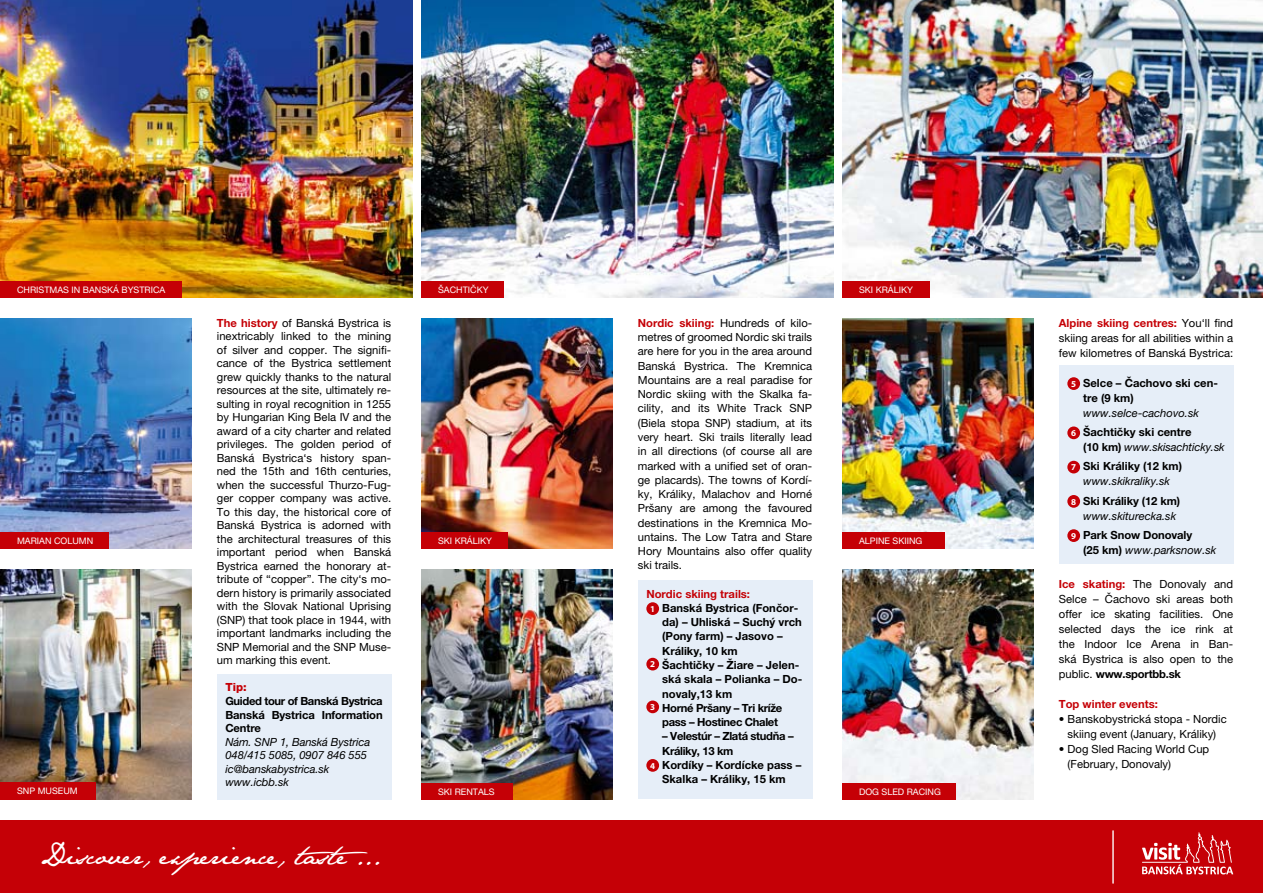
<style>
.page{position:relative;width:1263px;height:893px;background:#fff}
.page>*{position:absolute;margin:0;border:0;box-sizing:border-box;transform-origin:0 0}
.t1{font:25.5px "Jane Austen";color:#fff}
.t2{font:11.25px/13.5px "Helvetica Neue LT Pro";color:#000;text-align:justify}
.t3{font:700 11.25px/13.5px "Helvetica Neue LT Pro";color:#000}
.t4{font:italic 11.25px/13.5px "Helvetica Neue LT Pro";letter-spacing:-.01em;color:#000}
.t5{font:700 11.25px "Helvetica Neue LT Pro";letter-spacing:-.03em;color:#000}
.t6{font:700 11.25px "Helvetica Neue LT Pro";color:#c50006}
.t7{font:800 11.25px "Helvetica Neue LT Pro";color:#c50006}
.t8{font:9px "Helvetica Neue LT Pro";color:#fff}
.s1{font-weight:700;color:#c50006}
.s2{font-family:"Myriad Pro";font-size:9px;color:#fff}
.s3{font-family:"Myriad Pro";font-weight:700;font-style:normal;font-size:9px;color:#fff}
.s4{font-weight:700;font-style:normal}
.s5{font-weight:400;font-style:italic}
.s6{font-weight:700}
</style>
<div class="page">
<div style="left:217px;top:674px;width:174px;height:125px;background:#e6eef8"></div>
<div style="left:638px;top:580px;width:174px;height:219px;background:#e6eef8"></div>
<div style="left:1059px;top:365px;width:174px;height:199px;background:#e6eef8"></div>
<img style="left:0;top:0;width:412px;height:298px">
<img style="left:421px;top:0;width:412px;height:298px">
<img style="left:842px;top:0;width:421px;height:298px">
<div style="left:0;top:821px;width:1263px;height:72px;background:#c50006"></div>
<img style="left:0;top:570px;width:191px;height:229px">
<img style="left:0;top:319px;width:191px;height:230px">
<img style="left:421px;top:319px;width:191px;height:230px">
<img style="left:421px;top:570px;width:191px;height:229px">
<img style="left:842px;top:570px;width:191px;height:229px">
<img style="left:842px;top:319px;width:191px;height:230px">
<div style="left:646px;top:602px;width:13px;height:13px;background:#c50006;border-radius:50%"></div>
<div style="left:646px;top:658px;width:13px;height:12px;background:#c50006;border-radius:50%"></div>
<div style="left:646px;top:700px;width:13px;height:13px;background:#c50006;border-radius:50%"></div>
<div style="left:646px;top:759px;width:13px;height:13px;background:#c50006;border-radius:50%"></div>
<div style="left:1067px;top:377px;width:13px;height:13px;background:#c50006;border-radius:50%"></div>
<div style="left:1067px;top:426px;width:13px;height:13px;background:#c50006;border-radius:50%"></div>
<div style="left:1067px;top:461px;width:13px;height:12px;background:#c50006;border-radius:50%"></div>
<div style="left:1067px;top:495px;width:13px;height:13px;background:#c50006;border-radius:50%"></div>
<div style="left:1067px;top:529px;width:13px;height:13px;background:#c50006;border-radius:50%"></div>
<div style="left:0;top:281px;width:182px;height:17px;background:#c50006"></div>
<div style="left:421px;top:281px;width:83px;height:17px;background:#c50006"></div>
<div style="left:842px;top:281px;width:87px;height:17px;background:#c50006"></div>
<div style="left:421px;top:783px;width:91px;height:16px;background:#c50006"></div>
<div style="left:842px;top:532px;width:102px;height:17px;background:#c50006"></div>
<div style="left:421px;top:532px;width:87px;height:17px;background:#c50006"></div>
<div style="left:842px;top:783px;width:114px;height:16px;background:#c50006"></div>
<div style="left:0;top:532px;width:108px;height:17px;background:#c50006"></div>
<div style="left:0;top:782px;width:95px;height:17px;background:#c50006"></div>
<svg style="left:1142px;top:832px;width:91px;height:42px"></svg>
<hr style="left:1112px;top:831px;width:2px;height:52px;background:#fff">
<p class="t8" style="left:17px;top:284px;width:150px">Chr istmas in Bans ká Bystr ica</p>
<p class="t8" style="left:438px;top:284px;width:52px">Šac htičky</p>
<p class="t8" style="left:859px;top:284px;width:55px">ski králi ky</p>
<p class="t8" style="left:17px;top:535px;width:76px">Mar ian Column</p>
<p class="t8" style="left:17px;top:786px;width:54px">SNP Museum</p>
<p class="t2" style="left:217px;top:316px;width:176px"><span class="s1">The history</span> of Banská Bystrica is inextricably linked to the mining of silver and copper. The signifi&shy;cance of the Bystrica settlement grew quickly thanks to the natural resources at the site, ultimately re&shy;sulting in royal recognition in 1255 by Hungarian King Bela IV and the award of a city charter and related privileges. The golden period of Banská Bystrica‘s history span&shy;ned the 15th and 16th centuries, when the successful Thurzo-Fug&shy;ger copper company was active.<br>To this day, the historical core of Banská Bystrica is adorned with the architectural treasures of this important period when Banská Bystrica earned the honorary at&shy;tribute of “copper”. The city‘s mo&shy;dern history is primarily associated with the Slovak National Uprising (SNP) that took place in 1944, with important landmarks including the SNP Memorial and the SNP Muse&shy;um marking this event.</p>
<p class="t7" style="left:225px;top:681px;width:23px">Tip:</p>
<p class="t3" style="left:225px;top:694px;width:159px;text-align:justify">Guided tour of Banská Bystrica Banská Bystrica Information Centre</p>
<p class="t4" style="left:225px;top:735px;width:147px">Nám. SNP 1, Banská Bystrica<br>048/415 5085, 0907 846 555 ic@banskabystrica.sk www.icbb.sk</p>
<p class="t2" style="left:638px;top:316px;width:176px;line-height:14.2px"><span class="s1">Nordic skiing:</span> Hundreds of kilo&shy;metres of groomed Nordic ski trails are here for you in the area around Banská Bystrica. The Kremnica Mountains are a real paradise for Nordic skiing with the Skalka fa&shy;cility, and its White Track SNP (Biela stopa SNP) stadium, at its very heart. Ski trails literally lead in all directions (of course all are marked with a unified set of oran&shy;ge placards). The towns of Kordí&shy;ky, Králiky, Malachov and Horné Pršany are among the favoured destinations in the Kremnica Mo&shy;untains. The Low Tatra and Stare Hory Mountains also offer quality ski trails.</p>
<p class="t6" style="left:646px;top:587px;width:105px">Nordic skiing trails:</p>
<p class="t3" style="left:650px;top:601px;width:150px"><span class="s2">1</span> Banská Bystrica (Fončor-</p>
<p class="t3" style="left:662px;top:615px;width:141px">da) – Uhliská – Suchý vrch</p>
<p class="t3" style="left:662px;top:629px;width:122px">(Pony farm) – Jasovo –</p>
<p class="t3" style="left:662px;top:644px;width:77px">Králiky, 10 km</p>
<p class="t3" style="left:650px;top:658px;width:151px"><span class="s2">2</span> Šachtičky – Žiare – Jelen-</p>
<p class="t3" style="left:662px;top:672px;width:142px">ská skala – Polianka – Do-</p>
<p class="t3" style="left:662px;top:686px;width:72px">novaly,13 km</p>
<p class="t5" style="left:650px;top:701px;width:134px"><span class="s2">3</span> Horné Pršany – Tri kríže</p>
<p class="t5" style="left:662px;top:715px;width:117px">pass – Hostinec Chalet</p>
<p class="t5" style="left:662px;top:729px;width:133px">– Velestúr – Zlatá studňa –</p>
<p class="t5" style="left:662px;top:743px;width:73px">Králiky, 13 km</p>
<p class="t3" style="left:650px;top:758px;width:153px"><span class="s2">4</span> Kordíky – Kordícke pass –</p>
<p class="t3" style="left:662px;top:772px;width:125px">Skalka – Králiky, 15 km</p>
<p class="t8" style="left:438px;top:535px;width:55px">SKI Králi ky</p>
<p class="t8" style="left:859px;top:535px;width:65px">Alpi ne skii ng</p>
<p class="t8" style="left:438px;top:786px;width:57px">Ski rentals</p>
<p class="t8" style="left:859px;top:786px;width:83px">Dog sled racing</p>
<h1 class="t1" style="left:39px;top:840px;width:344px">Discover, experience, taste ...</h1>
<p class="t2" style="left:1059px;top:315px;width:176px;line-height:15px"><span class="s1">Alpine skiing centres:</span> You‘ll find skiing areas for all abilities within a few kilometres of Banská Bystrica:</p>
<p class="t3" style="left:1083px;top:375px;width:136px;line-height:15px;text-indent:-12px"><span class="s2">5</span> Selce – Čachovo ski cen&shy;tre (9 km)</p>
<p class="t4" style="left:1071px;top:403px;width:129px;line-height:19.2px;text-indent:12px">www.selce-cachovo.sk<br><span class="s3">6</span> <span class="s4">Šachtičky ski centre</span></p>
<p class="t3" style="left:1071px;top:437px;width:155px;line-height:19.2px;text-indent:12px">(10 km) <span class="s5">www.skisachticky.sk<br></span><span class="s2">7</span> Ski Králiky (12 km)</p>
<p class="t4" style="left:1071px;top:472px;width:111px;line-height:19.2px;text-align:center">www.skikraliky.sk<br><span class="s3">8</span> <span class="s4">Ski Králiky (12 km)</span></p>
<p class="t4" style="left:1071px;top:506px;width:123px;line-height:19.2px;text-align:center">www.skiturecka.sk<br><span class="s3">9</span> <span class="s4">Park Snow Donovaly</span></p>
<p class="t4" style="left:1083px;top:543px;width:135px"><span class="s4">(25 km)</span> www.parksnow.sk</p>
<p class="t2" style="left:1059px;top:577px;width:176px;line-height:15px"><span class="s1">Ice skating:</span> The Donovaly and Selce – Čachovo ski areas both offer ice skating facilities. One selected days the ice rink at the Indoor Ice Arena in Ban&shy;ská Bystrica is also open to the public. <span class="s6">www.sportbb.sk</span></p>
<p class="t6" style="left:1059px;top:697px;width:100px">Top winter events:</p>
<p class="t2" style="left:1059px;top:712px;width:169px;line-height:15px;text-align:center">• Banskobystrická stopa - Nordic skiing event (January, Králiky)</p>
<p class="t2" style="left:1067px;top:742px;width:143px;line-height:15px;text-indent:-9px">• Dog Sled Racing World Cup (February, Donovaly)</p>
</div>
